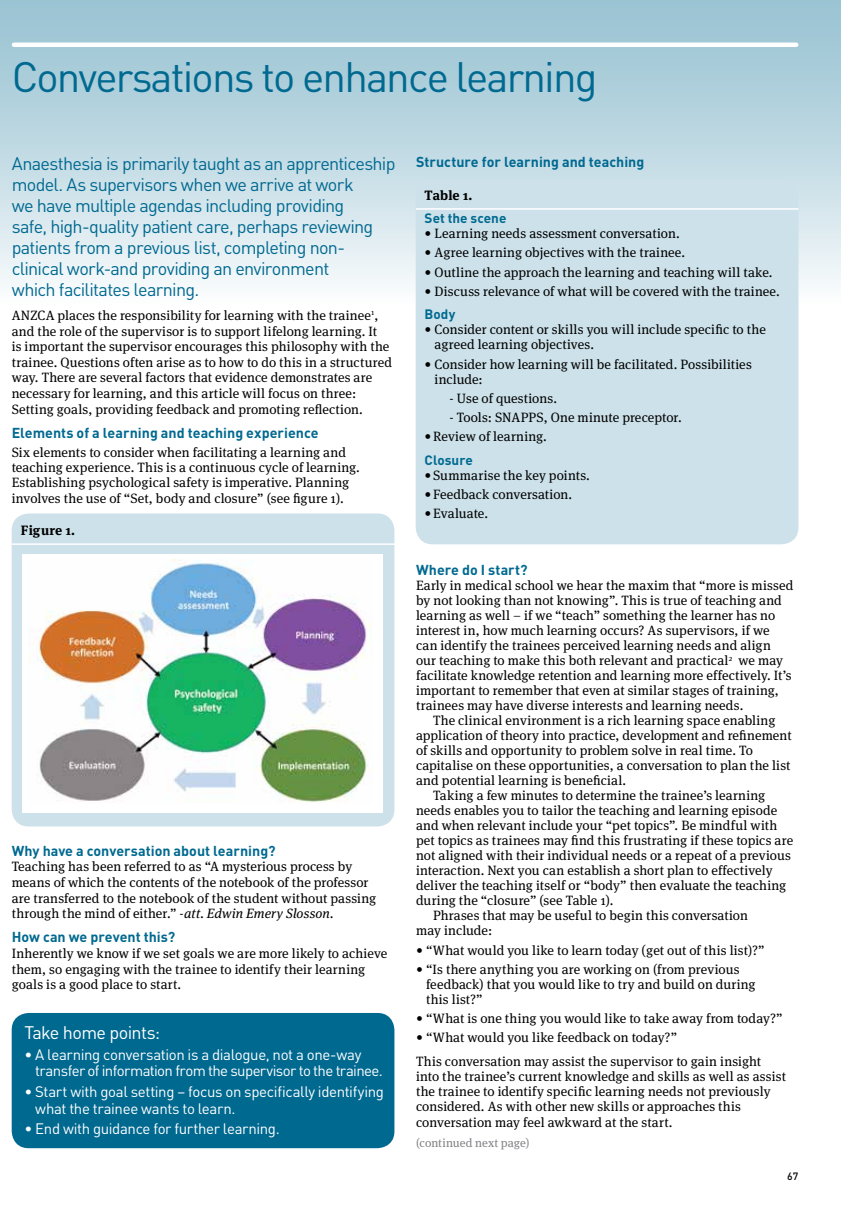
<style>
.page{position:relative;width:841px;height:1212px;background:#fff}
.page>*{position:absolute;margin:0;border:0;box-sizing:border-box;transform-origin:0 0}
.t1{font:42px "DIN";letter-spacing:-.045em;color:#006990}
.t2{font:18px/21px "DIN";letter-spacing:-.04em;color:#006990}
.t3{font:18px "DIN";letter-spacing:-.035em;color:#fff}
.t4{font:15px/16.5px "DIN";letter-spacing:-.025em;color:#fff}
.t5{font:700 14.25px "DIN";color:#006990}
.t6{font:13.5px/15px "Meta Serif";letter-spacing:.01em;color:#000}
.t7{font:700 13.5px "DIN";letter-spacing:.005em;color:#006990}
.t8{font:700 13.5px "Meta Serif";letter-spacing:.005em;color:#000}
.t9{font:12px "Meta Serif";color:#808285}
.t10{font:500 10.5px "DIN";color:#000}
.s1{font-style:italic}
</style>
<div class="page">
<div style="left:0;top:0;width:841px;height:304px;background:linear-gradient(to bottom,#94c0d0,#f6f9fb)"></div>
<hr style="left:14px;top:43px;width:782px;height:4px;background:#fff">
<div style="left:416px;top:179px;width:382px;height:365px;background:#cce1e9;border-radius:17px"></div>
<div style="left:12px;top:513px;width:382px;height:313px;background:#cce1e9;border-radius:17px"></div>
<div style="left:12px;top:1013px;width:382px;height:135px;background:#006990;border-radius:17px"></div>
<hr style="left:416px;top:208px;width:382px;height:2px;background:#fff">
<hr style="left:12px;top:543px;width:383px;height:2px;background:#fff">
<div style="left:22px;top:554px;width:360px;height:259px;background:#fff"></div>
<img style="left:29px;top:559px;width:344px;height:243px">
<h1 class="t1" style="left:12px;top:50px;width:587px">Conversations to enhance learning</h1>
<p class="t2" style="left:12px;top:153px;width:385px">Anaesthesia is primarily taught as an apprenticeship model. As supervisors when we arrive at work<br>we have multiple agendas including providing<br>safe, high-quality patient care, perhaps reviewing patients from a previous list, completing non&shy;clinical work-and providing an environment<br>which facilitates learning.</p>
<p class="t6" style="left:12px;top:306px;width:382px;line-height:15.6px">ANZCA places the responsibility for learning with the trainee<sup>1</sup>, and the role of the supervisor is to support lifelong learning. It<br>is important the supervisor encourages this philosophy with the trainee. Questions often arise as to how to do this in a structured way. There are several factors that evidence demonstrates are necessary for learning, and this article will focus on three:<br>Setting goals, providing feedback and promoting reflection.</p>
<p class="t5" style="left:12px;top:423px;width:308px">Elements of a learning and teaching experience</p>
<p class="t6" style="left:12px;top:443px;width:350px">Six elements to consider when facilitating a learning and teaching experience. This is a continuous cycle of learning.<br>Establishing psychological safety is imperative. Planning involves the use of “Set, body and closure” (see figure 1).</p>
<p class="t8" style="left:21px;top:519px;width:56px">Figure 1.</p>
<p class="t5" style="left:12px;top:841px;width:265px">Why have a conversation about learning?</p>
<p class="t6" style="left:12px;top:857px;width:366px;line-height:15.6px">Teaching has been referred to as “A mysterious process by means of which the contents of the notebook of the professor are transferred to the notebook of the student without passing through the mind of either.” <span class="s1">-att. Edwin Emery Slosson.</span></p>
<p class="t5" style="left:12px;top:928px;width:165px">How can we prevent this?</p>
<p class="t6" style="left:12px;top:944px;width:377px;line-height:15.6px">Inherently we know if we set goals we are more likely to achieve them, so engaging with the trainee to identify their learning goals is a good place to start.</p>
<h2 class="t3" style="left:24px;top:1021px;width:137px">Take home points:</h2>
<p class="t4" style="left:35px;top:1046px;width:349px;text-indent:-11px">• A learning conversation is a dialogue, not a one-way transfer of information from the supervisor to the trainee.</p>
<p class="t4" style="left:35px;top:1083px;width:350px;text-indent:-11px">• Start with goal setting – focus on specifically identifying what the trainee wants to learn.</p>
<p class="t4" style="left:24px;top:1120px;width:257px">• End with guidance for further learning.</p>
<p class="t5" style="left:416px;top:153px;width:230px">Structure for learning and teaching</p>
<p class="t8" style="left:424px;top:184px;width:49px">Table 1.</p>
<p class="t7" style="left:424px;top:209px;width:83px">Set the scene</p>
<p class="t6" style="left:424px;top:225px;width:257px">• Learning needs assessment conversation.</p>
<p class="t6" style="left:424px;top:244px;width:262px">• Agree learning objectives with the trainee.</p>
<p class="t6" style="left:424px;top:263px;width:350px">• Outline the approach the learning and teaching will take.</p>
<p class="t6" style="left:424px;top:282px;width:357px">• Discuss relevance of what will be covered with the trainee.</p>
<p class="t7" style="left:424px;top:306px;width:32px">Body</p>
<p class="t6" style="left:435px;top:321px;width:333px;text-indent:-10px">• Consider content or skills you will include specific to the agreed learning objectives.</p>
<p class="t6" style="left:435px;top:355px;width:319px;text-indent:-10px">• Consider how learning will be facilitated. Possibilities include:</p>
<p class="t6" style="left:450px;top:389px;width:109px">- Use of questions.</p>
<p class="t6" style="left:450px;top:409px;width:234px">- Tools: SNAPPS, One minute preceptor.</p>
<p class="t6" style="left:424px;top:428px;width:124px">• Review of learning.</p>
<p class="t7" style="left:424px;top:451px;width:50px">Closure</p>
<p class="t6" style="left:424px;top:466px;width:167px">• Summarise the key points.</p>
<p class="t6" style="left:424px;top:486px;width:149px">• Feedback conversation.</p>
<p class="t6" style="left:424px;top:505px;width:65px">• Evaluate.</p>
<p class="t5" style="left:416px;top:561px;width:113px">Where do I start?</p>
<p class="t6" style="left:416px;top:577px;width:379px">Early in medical school we hear the maxim that “more is missed by not looking than not knowing”. This is true of teaching and learning as well – if we “teach” something the learner has no interest in, how much learning occurs? As supervisors, if we can identify the trainees perceived learning needs and align our teaching to make this both relevant and practical<sup>2</sup> we may facilitate knowledge retention and learning more effectively. It’s important to remember that even at similar stages of training, trainees may have diverse interests and learning needs.</p>
<p class="t6" style="left:433px;top:712px;width:344px">The clinical environment is a rich learning space enabling</p>
<p class="t6" style="left:416px;top:727px;width:377px">application of theory into practice, development and refinement</p>
<p class="t6" style="left:416px;top:742px;width:338px">of skills and opportunity to problem solve in real time. To</p>
<p class="t6" style="left:416px;top:757px;width:376px">capitalise on these opportunities, a conversation to plan the list</p>
<p class="t6" style="left:416px;top:772px;width:212px">and potential learning is beneficial.</p>
<p class="t6" style="left:433px;top:787px;width:334px">Taking a few minutes to determine the trainee’s learning</p>
<p class="t6" style="left:416px;top:802px;width:363px">needs enables you to tailor the teaching and learning episode</p>
<p class="t6" style="left:416px;top:817px;width:363px">and when relevant include your “pet topics”. Be mindful with</p>
<p class="t6" style="left:416px;top:832px;width:379px">pet topics as trainees may find this frustrating if these topics are</p>
<p class="t6" style="left:416px;top:847px;width:376px">not aligned with their individual needs or a repeat of a previous</p>
<p class="t6" style="left:416px;top:862px;width:358px">interaction. Next you can establish a short plan to effectively</p>
<p class="t6" style="left:416px;top:877px;width:372px">deliver the teaching itself or “body” then evaluate the teaching</p>
<p class="t6" style="left:416px;top:892px;width:199px">during the “closure” (see Table 1).</p>
<p class="t6" style="left:433px;top:907px;width:316px">Phrases that may be useful to begin this conversation</p>
<p class="t6" style="left:416px;top:922px;width:78px">may include:</p>
<p class="t6" style="left:416px;top:941px;width:350px">• “What would you like to learn today (get out of this list)?”</p>
<p class="t6" style="left:426px;top:960px;width:331px;text-indent:-10px">• “Is there anything you are working on (from previous feedback) that you would like to try and build on during this list?”</p>
<p class="t6" style="left:416px;top:1009px;width:368px">• “What is one thing you would like to take away from today?”</p>
<p class="t6" style="left:416px;top:1024px;width:347px;line-height:23.5px">• “What would you like feedback on today?”<br>This conversation may assist the supervisor to gain insight</p>
<p class="t6" style="left:416px;top:1067px;width:371px">into the trainee’s current knowledge and skills as well as assist the trainee to identify specific learning needs not previously considered. As with other new skills or approaches this conversation may feel awkward at the start.</p>
<p class="t9" style="left:416px;top:1133px;width:115px">(continued next page)</p>
<p class="t10" style="left:787px;top:1169px;width:13px">67</p>
</div>
